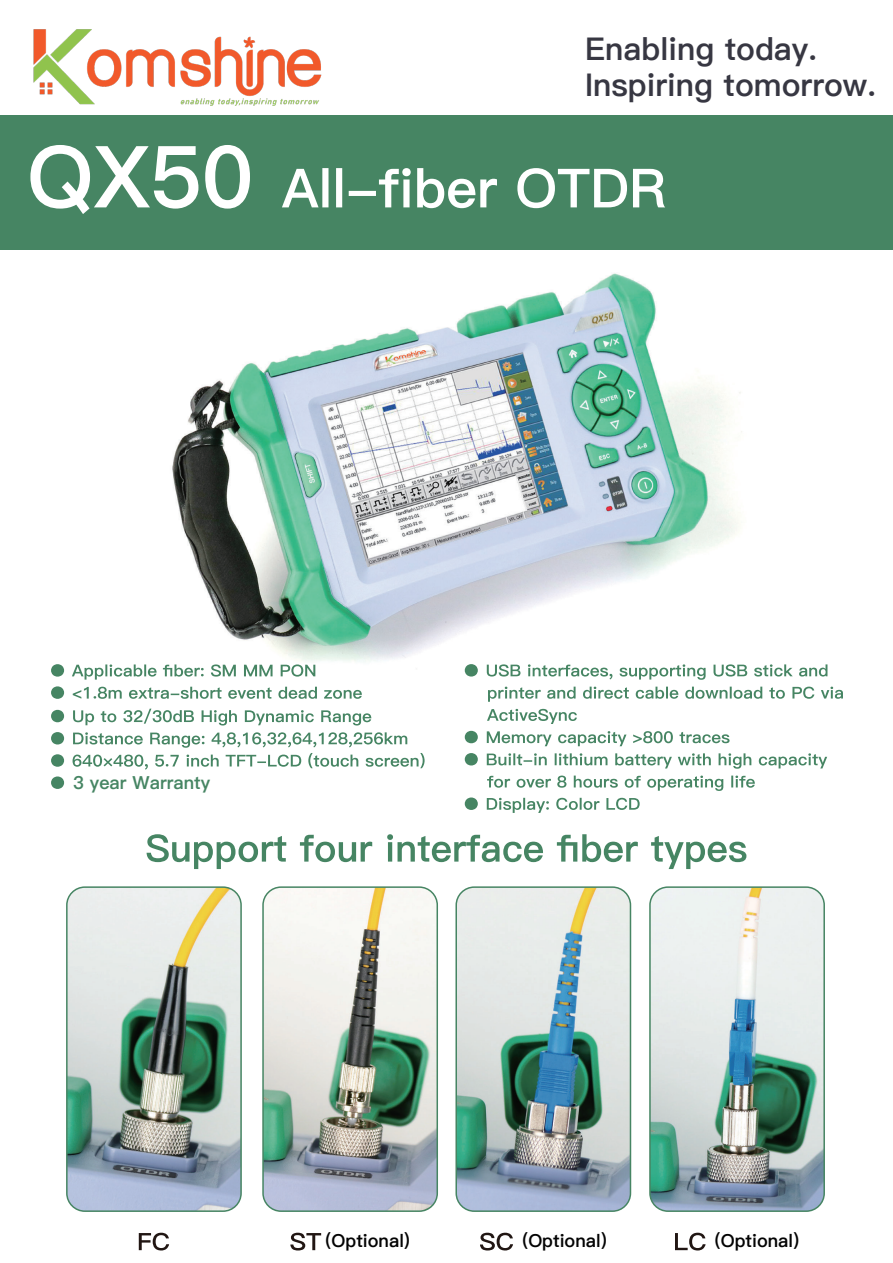
<style>
.page{position:relative;width:893px;height:1263px;background:#fff}
.page>*{position:absolute;margin:0;border:0;box-sizing:border-box;transform-origin:0 0}
.t1{font:85.8px "Ping Fang SC Heavy";color:#fff}
.t2{font:31.5px "Ping Fang SC Heavy";color:#373742}
.t3{font:18px "Ping Fang SC Heavy";color:#030303}
.t4{font:18px "Ping Fang SC Heavy";color:#468563}
</style>
<div class="page">
<img style="left:172px;top:273px;width:570px;height:404px">
<div style="left:1px;top:116px;width:892px;height:134px;background:#468563"></div>
<svg style="left:282px;top:168px;width:383px;height:40px"></svg>
<svg style="left:147px;top:834px;width:599px;height:35px"></svg>
<svg style="left:465px;top:731px;width:264px;height:15px"></svg>
<svg style="left:465px;top:753px;width:362px;height:16px"></svg>
<svg style="left:487px;top:775px;width:268px;height:16px"></svg>
<svg style="left:465px;top:797px;width:175px;height:16px"></svg>
<svg style="left:465px;top:664px;width:362px;height:16px"></svg>
<svg style="left:488px;top:687px;width:355px;height:15px"></svg>
<svg style="left:487px;top:709px;width:90px;height:15px"></svg>
<svg style="left:51px;top:664px;width:153px;height:16px"></svg>
<svg style="left:211px;top:664px;width:104px;height:13px"></svg>
<svg style="left:51px;top:686px;width:311px;height:13px"></svg>
<svg style="left:51px;top:709px;width:320px;height:16px"></svg>
<svg style="left:51px;top:732px;width:374px;height:38px"></svg>
<svg style="left:51px;top:776px;width:13px;height:13px"></svg>
<svg style="left:139px;top:1233px;width:30px;height:17px"></svg>
<img style="left:265px;top:889px;width:172px;height:320px">
<div style="left:262px;top:886px;width:176px;height:326px;border:2px solid #468563;border-radius:18px"></div>
<img style="left:69px;top:889px;width:170px;height:320px">
<div style="left:66px;top:886px;width:176px;height:326px;border:2px solid #468563;border-radius:18px"></div>
<img style="left:458px;top:889px;width:172px;height:322px">
<div style="left:455px;top:886px;width:176px;height:326px;border:2px solid #468563;border-radius:18px"></div>
<img style="left:652px;top:889px;width:170px;height:320px">
<div style="left:649px;top:886px;width:176px;height:326px;border:2px solid #468563;border-radius:18px"></div>
<img style="left:0;top:29px;width:381px;height:151px">
<svg style="left:290px;top:1233px;width:31px;height:17px"></svg>
<svg style="left:480px;top:1233px;width:33px;height:17px"></svg>
<svg style="left:675px;top:1233px;width:31px;height:17px"></svg>
<h1 class="t1" style="left:27px;top:126px;width:228px">QX50</h1>
<p class="t2" style="left:585px;top:30px;width:234px">Enabling today.</p>
<p class="t2" style="left:585px;top:66px;width:292px">Inspiring tomorrow.</p>
<p class="t4" style="left:73px;top:771px;width:139px">3 year Warranty</p>
<p class="t3" style="left:326px;top:1230px;width:86px">(Optional)</p>
<p class="t3" style="left:522px;top:1230px;width:86px">(Optional)</p>
<p class="t3" style="left:715px;top:1230px;width:86px">(Optional)</p>
</div>
